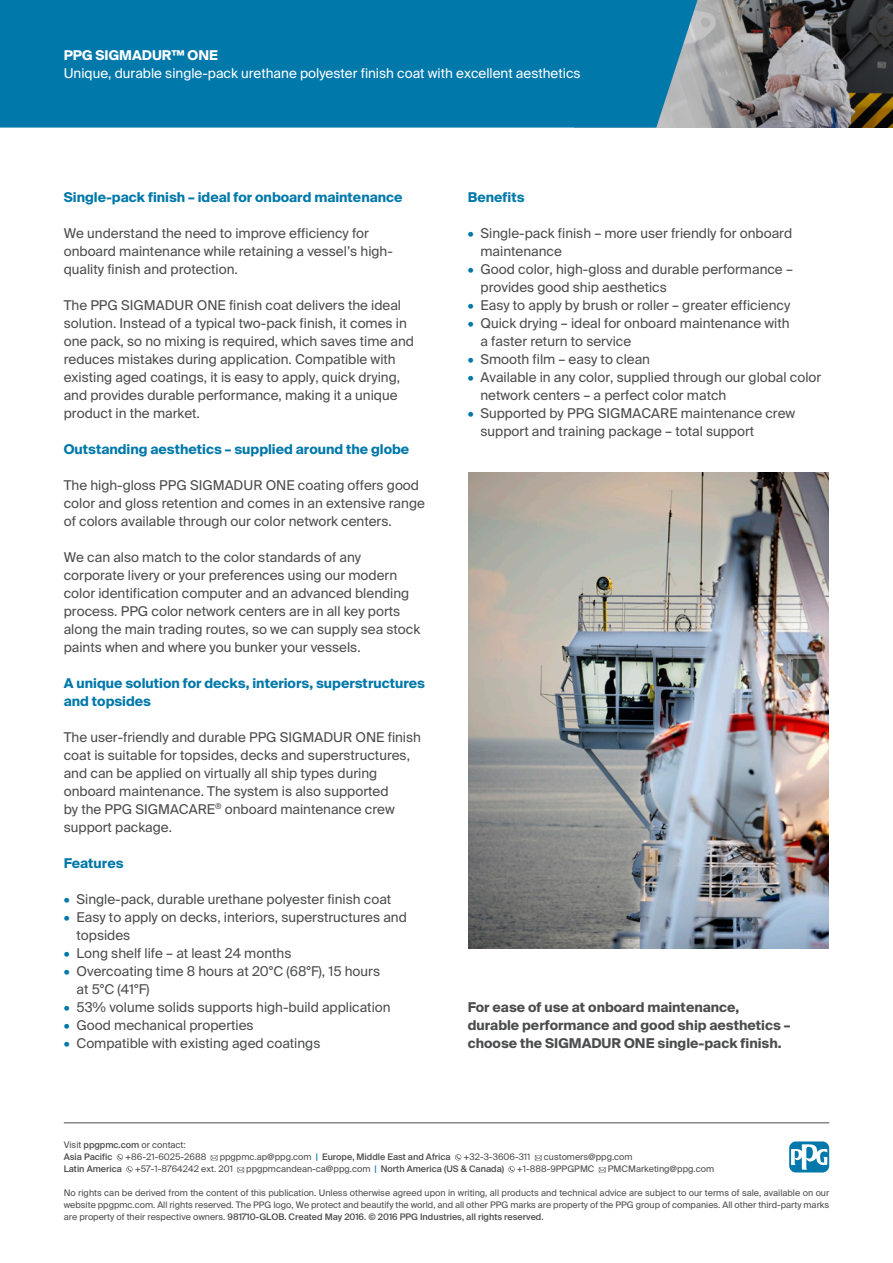
<style>
.page{position:relative;width:893px;height:1263px;background:#fff}
.page>*{position:absolute;margin:0;border:0;box-sizing:border-box;transform-origin:0 0}
.t1{font:13.5px/18px "Suisse Intl";color:#4b4c4d}
.t2{font:700 13.5px "Suisse Intl";color:#0078aa}
.t3{font:700 13.5px "Suisse Intl";color:#4b4c4d}
.t4{font:13.5px "Suisse Intl";color:#fff}
.t5{font:700 13.5px "Suisse Intl";color:#fff}
.t6{font:9px/12px "Suisse Intl";color:#4b4c4d;text-align:justify}
.t7{font:500 9px "Suisse Intl";color:#4b4c4d}
.s1{color:#0078aa}
.s2{font-weight:500}
.s3{font-weight:400}
.s4{font-weight:500;color:#0078aa}
</style>
<div class="page">
<img style="left:697px;top:0;width:196px;height:128px">
<svg style="left:117px;top:1154px;width:6px;height:6px"></svg>
<svg style="left:211px;top:1155px;width:7px;height:5px"></svg>
<svg style="left:455px;top:1154px;width:6px;height:6px"></svg>
<svg style="left:535px;top:1155px;width:7px;height:5px"></svg>
<svg style="left:126px;top:1166px;width:7px;height:6px"></svg>
<svg style="left:237px;top:1167px;width:7px;height:5px"></svg>
<svg style="left:508px;top:1166px;width:7px;height:6px"></svg>
<svg style="left:599px;top:1167px;width:7px;height:5px"></svg>
<hr style="left:64px;top:1122px;width:765px;height:1px;background:#4b4c4d">
<div style="left:0;top:0;width:697px;height:128px;background:#0078aa"></div>
<svg style="left:789px;top:1141px;width:40px;height:31px"></svg>
<svg style="left:791px;top:1143px;width:36px;height:27px"></svg>
<img style="left:468px;top:472px;width:360px;height:476px">
<p class="t5" style="left:64px;top:47px;width:156px">PPG SIGMADUR™ ONE</p>
<p class="t4" style="left:64px;top:65px;width:518px">Unique, durable single-pack urethane polyester finish coat with excellent aesthetics</p>
<p class="t2" style="left:64px;top:189px;width:340px">Single-pack finish – ideal for onboard maintenance</p>
<p class="t1" style="left:64px;top:224px;width:307px">We understand the need to improve efficiency for</p>
<p class="t1" style="left:64px;top:242px;width:331px">onboard maintenance while retaining a vessel’s high&shy;quality finish and protection.</p>
<p class="t1" style="left:64px;top:296px;width:339px">The PPG SIGMADUR ONE finish coat delivers the ideal</p>
<p class="t1" style="left:64px;top:314px;width:345px">solution. Instead of a typical two-pack finish, it comes in</p>
<p class="t1" style="left:64px;top:332px;width:352px">one pack, so no mixing is required, which saves time and</p>
<p class="t1" style="left:64px;top:350px;width:333px">reduces mistakes during application. Compatible with</p>
<p class="t1" style="left:64px;top:368px;width:338px">existing aged coatings, it is easy to apply, quick drying, and provides durable performance, making it a unique product in the market.</p>
<p class="t2" style="left:64px;top:441px;width:347px">Outstanding aesthetics – supplied around the globe</p>
<p class="t1" style="left:64px;top:476px;width:363px">The high-gloss PPG SIGMADUR ONE coating offers good color and gloss retention and comes in an extensive range of colors available through our color network centers.</p>
<p class="t1" style="left:64px;top:548px;width:358px">We can also match to the color standards of any corporate livery or your preferences using our modern color identification computer and an advanced blending process. PPG color network centers are in all key ports along the main trading routes, so we can supply sea stock paints when and where you bunker your vessels.</p>
<p class="t2" style="left:64px;top:675px;width:363px">A unique solution for decks, interiors, superstructures</p>
<p class="t2" style="left:64px;top:693px;width:89px">and topsides</p>
<p class="t1" style="left:64px;top:728px;width:359px">The user-friendly and durable PPG SIGMADUR ONE finish coat is suitable for topsides, decks and superstructures, and can be applied on virtually all ship types during onboard maintenance. The system is also supported<br>by the PPG SIGMACARE<sup>®</sup> onboard maintenance crew support package.</p>
<p class="t2" style="left:64px;top:855px;width:61px">Features</p>
<p class="t1" style="left:64px;top:890px;width:329px"><span class="s1">•</span> Single-pack, durable urethane polyester finish coat</p>
<p class="t1" style="left:64px;top:908px;width:345px"><span class="s1">•</span> Easy to apply on decks, interiors, superstructures and</p>
<p class="t1" style="left:77px;top:926px;width:55px">topsides</p>
<p class="t1" style="left:64px;top:944px;width:229px"><span class="s1">•</span> Long shelf life – at least 24 months</p>
<p class="t1" style="left:64px;top:962px;width:318px"><span class="s1">•</span> Overcoating time 8 hours at 20°C (68°F), 15 hours</p>
<p class="t1" style="left:77px;top:980px;width:74px">at 5°C (41°F)</p>
<p class="t1" style="left:64px;top:998px;width:328px"><span class="s1">•</span> 53% volume solids supports high-build application</p>
<p class="t1" style="left:64px;top:1016px;width:191px"><span class="s1">•</span> Good mechanical properties</p>
<p class="t1" style="left:64px;top:1034px;width:258px"><span class="s1">•</span> Compatible with existing aged coatings</p>
<p class="t2" style="left:468px;top:189px;width:58px">Benefits</p>
<p class="t1" style="left:468px;top:224px;width:326px"><span class="s1">•</span> Single-pack finish – more user friendly for onboard</p>
<p class="t1" style="left:480px;top:242px;width:83px">maintenance</p>
<p class="t1" style="left:468px;top:260px;width:327px"><span class="s1">•</span> Good color, high-gloss and durable performance –</p>
<p class="t1" style="left:480px;top:278px;width:188px">provides good ship aesthetics</p>
<p class="t1" style="left:468px;top:296px;width:324px"><span class="s1">•</span> Easy to apply by brush or roller – greater efficiency</p>
<p class="t1" style="left:468px;top:314px;width:323px"><span class="s1">•</span> Quick drying – ideal for onboard maintenance with</p>
<p class="t1" style="left:480px;top:332px;width:152px">a faster return to service</p>
<p class="t1" style="left:468px;top:350px;width:184px"><span class="s1">•</span> Smooth film – easy to clean</p>
<p class="t1" style="left:468px;top:368px;width:355px"><span class="s1">•</span> Available in any color, supplied through our global color</p>
<p class="t1" style="left:480px;top:386px;width:247px">network centers – a perfect color match</p>
<p class="t1" style="left:468px;top:404px;width:329px"><span class="s1">•</span> Supported by PPG SIGMACARE maintenance crew</p>
<p class="t1" style="left:480px;top:422px;width:275px">support and training package – total support</p>
<p class="t3" style="left:468px;top:999px;width:273px">For ease of use at onboard maintenance,</p>
<p class="t3" style="left:468px;top:1017px;width:324px">durable performance and good ship aesthetics –</p>
<p class="t3" style="left:468px;top:1035px;width:315px">choose the SIGMADUR ONE single-pack finish.</p>
<p class="t6" style="left:64px;top:1139px;width:123px">Visit <span class="s2">ppgpmc.com</span> or contact:</p>
<p class="t7" style="left:64px;top:1152px;width:50px">Asia Pacific</p>
<p class="t6" style="left:125px;top:1151px;width:83px">+86-21-6025-2688</p>
<p class="t7" style="left:220px;top:1152px;width:233px"><span class="s3">ppgpmc.ap@ppg.com</span> <span class="s1">|</span> Europe, Middle East and Africa</p>
<p class="t6" style="left:463px;top:1151px;width:69px">+32-3-3606-311</p>
<p class="t6" style="left:544px;top:1151px;width:90px">customers@ppg.com</p>
<p class="t7" style="left:64px;top:1164px;width:60px">Latin America</p>
<p class="t6" style="left:135px;top:1163px;width:100px">+57-1-8764242 ext. 201</p>
<p class="t6" style="left:246px;top:1163px;width:259px">ppgpmcandean-ca@ppg.com <span class="s4">|</span> <span class="s2">North America (US &amp; Canada)</span></p>
<p class="t6" style="left:517px;top:1163px;width:79px">+1-888-9PPGPMC</p>
<p class="t6" style="left:608px;top:1163px;width:108px">PMCMarketing@ppg.com</p>
<p class="t6" style="left:64px;top:1187px;width:767px">No rights can be derived from the content of this publication. Unless otherwise agreed upon in writing, all products and technical advice are subject to our terms of sale, available on our website ppgpmc.com. All rights reserved. The PPG logo, We protect and beautify the world, and all other PPG marks are property of the PPG group of companies. All other third-party marks are property of their respective owners. <span class="s2">981710-GLOB. Created May 2016. © 2016 PPG Industries, all rights reserved.</span></p>
</div>
